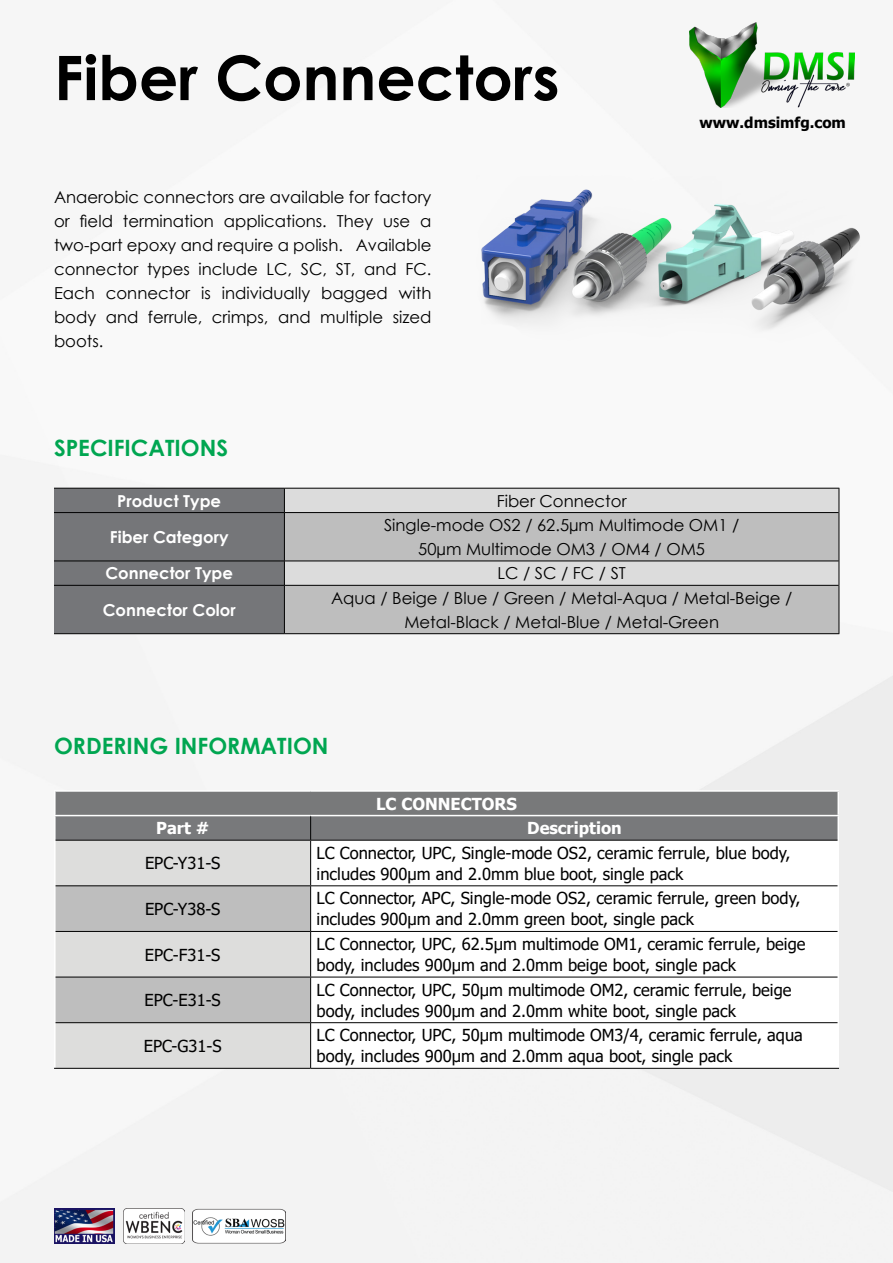
<style>
.page{position:relative;width:893px;height:1263px;background:#fff}
.page>*{position:absolute;margin:0;border:0;box-sizing:border-box;transform-origin:0 0}
.t1{font:700 61.5px "Century Gothic";color:#000}
.t2{font:700 22.5px "Century Gothic";color:#00a651}
.t3{font:16.5px/21px "Tahoma";color:#000}
.t4{font:16.5px/24px "Century Gothic";color:#000;text-align:justify}
.t5{font:700 16.5px "Century Gothic";color:#fff}
.t6{font:700 16.5px "Tahoma";color:#fff}
.t7{font:700 15px "Tahoma";color:#000}
</style>
<div class="page">
<div style="left:0;top:30px;width:893px;height:1233px;background:#f6f6f6"></div>
<img style="left:54px;top:1209px;width:61px;height:34px">
<img style="left:124px;top:1209px;width:61px;height:34px">
<img style="left:193px;top:1208px;width:93px;height:36px">
<img style="left:690px;top:22px;width:164px;height:86px">
<div style="left:285px;top:489px;width:554px;height:96px;background:#dcdcdc"></div>
<div style="left:284px;top:513px;width:555px;height:48px;background:#bebebe"></div>
<div style="left:284px;top:585px;width:555px;height:49px;background:#bebebe"></div>
<hr style="left:284px;top:512px;width:555px;height:1px;background:#000">
<hr style="left:284px;top:561px;width:555px;height:1px;background:#000">
<div style="left:54px;top:488px;width:231px;height:145px;background:#757679"></div>
<hr style="left:54px;top:585px;width:230px;height:1px;background:#000">
<hr style="left:284px;top:585px;width:555px;height:1px;background:#000">
<hr style="left:284px;top:585px;width:1px;height:48px;background:#000">
<hr style="left:54px;top:633px;width:230px;height:1px;background:#000">
<hr style="left:284px;top:633px;width:555px;height:1px;background:#000">
<hr style="left:285px;top:488px;width:554px;height:1px;background:#000">
<svg style="left:839px;top:488px;width:1px;height:25px"></svg>
<hr style="left:839px;top:513px;width:1px;height:48px;background:#000">
<svg style="left:839px;top:561px;width:1px;height:24px"></svg>
<hr style="left:839px;top:585px;width:1px;height:48px;background:#000">
<img style="left:476px;top:170px;width:391px;height:182px">
<div style="left:55px;top:791px;width:783px;height:24px;background:#78797a"></div>
<div style="left:56px;top:841px;width:254px;height:227px;background:#dddddc"></div>
<svg style="left:311px;top:841px;width:526px;height:227px"></svg>
<svg style="left:56px;top:886px;width:254px;height:136px;background:#c7c7c6"></svg>
<hr style="left:54px;top:790px;width:257px;height:2px;background:#fff">
<hr style="left:54px;top:792px;width:2px;height:23px;background:#fff">
<hr style="left:311px;top:790px;width:528px;height:2px;background:#fff">
<hr style="left:837px;top:792px;width:2px;height:23px;background:#fff">
<hr style="left:54px;top:815px;width:257px;height:1px;background:#fff">
<hr style="left:54px;top:816px;width:2px;height:24px;background:#fff">
<hr style="left:311px;top:815px;width:528px;height:1px;background:#fff">
<hr style="left:837px;top:816px;width:2px;height:24px;background:#fff">
<hr style="left:54px;top:840px;width:2px;height:46px;background:#fff">
<hr style="left:837px;top:840px;width:2px;height:46px;background:#fff">
<hr style="left:54px;top:886px;width:2px;height:45px;background:#fff">
<hr style="left:837px;top:886px;width:2px;height:45px;background:#fff">
<hr style="left:54px;top:931px;width:2px;height:46px;background:#fff">
<hr style="left:837px;top:931px;width:2px;height:46px;background:#fff">
<hr style="left:54px;top:977px;width:2px;height:46px;background:#fff">
<hr style="left:837px;top:977px;width:2px;height:46px;background:#fff">
<hr style="left:54px;top:1023px;width:2px;height:45px;background:#fff">
<hr style="left:837px;top:1023px;width:2px;height:45px;background:#fff">
<svg style="left:55px;top:815px;width:783px;height:25px;background:#7d7e80"></svg>
<hr style="left:56px;top:840px;width:255px;height:1px;background:#000">
<hr style="left:311px;top:840px;width:526px;height:1px;background:#000">
<hr style="left:310px;top:840px;width:1px;height:45px;background:#000">
<hr style="left:56px;top:885px;width:255px;height:1px;background:#000">
<hr style="left:311px;top:885px;width:526px;height:1px;background:#000">
<hr style="left:310px;top:886px;width:1px;height:45px;background:#000">
<hr style="left:56px;top:931px;width:255px;height:1px;background:#000">
<hr style="left:311px;top:931px;width:526px;height:1px;background:#000">
<hr style="left:310px;top:932px;width:1px;height:45px;background:#000">
<hr style="left:56px;top:977px;width:255px;height:1px;background:#000">
<hr style="left:311px;top:977px;width:526px;height:1px;background:#000">
<hr style="left:310px;top:977px;width:1px;height:45px;background:#000">
<hr style="left:56px;top:1022px;width:255px;height:1px;background:#000">
<hr style="left:311px;top:1022px;width:526px;height:1px;background:#000">
<hr style="left:310px;top:1023px;width:1px;height:45px;background:#000">
<hr style="left:54px;top:1068px;width:257px;height:1px;background:#000">
<hr style="left:311px;top:1068px;width:528px;height:1px;background:#000">
<p class="t1" style="left:54px;top:31px;width:507px">Fiber Connectors</p>
<p class="t4" style="left:54px;top:185px;width:379px">Anaerobic connectors are available for factory or field termination applications. They use a two-part epoxy and require a polish. Available connector types include LC, SC, ST, and FC.<br>Each connector is individually bagged with body and ferrule, crimps, and multiple sized boots.</p>
<p class="t2" style="left:54px;top:431px;width:176px">SPECIFICATIONS</p>
<p class="t7" style="left:699px;top:112px;width:148px">www.dmsimfg.com</p>
<p class="t5" style="left:117px;top:488px;width:105px">Product Type</p>
<p class="t4" style="left:497px;top:488px;width:131px">Fiber Connector</p>
<p class="t5" style="left:110px;top:524px;width:120px">Fiber Category</p>
<p class="t4" style="left:384px;top:513px;width:357px">Single-mode OS2 / 62.5µm Multimode OM1 /</p>
<p class="t4" style="left:418px;top:537px;width:288px">50µm Multimode OM3 / OM4 / OM5</p>
<p class="t5" style="left:105px;top:561px;width:129px">Connector Type</p>
<p class="t4" style="left:497px;top:561px;width:130px">LC / SC / FC / ST</p>
<p class="t5" style="left:103px;top:597px;width:134px">Connector Color</p>
<p class="t4" style="left:331px;top:585px;width:463px">Aqua / Beige / Blue / Green / Metal-Aqua / Metal-Beige /</p>
<p class="t4" style="left:404px;top:609px;width:316px">Metal-Black / Metal-Blue / Metal-Green</p>
<p class="t2" style="left:54px;top:728px;width:276px">ORDERING INFORMATION</p>
<p class="t6" style="left:376px;top:792px;width:142px">LC CONNECTORS</p>
<p class="t6" style="left:156px;top:817px;width:55px">Part #</p>
<p class="t6" style="left:527px;top:817px;width:96px">Description</p>
<p class="t3" style="left:145px;top:854px;width:77px">EPC-Y31-S</p>
<p class="t3" style="left:317px;top:843px;width:475px">LC Connector, UPC, Single-mode OS2, ceramic ferrule, blue body, includes 900µm and 2.0mm blue boot, single pack</p>
<p class="t3" style="left:145px;top:899px;width:77px">EPC-Y38-S</p>
<p class="t3" style="left:317px;top:889px;width:485px">LC Connector, APC, Single-mode OS2, ceramic ferrule, green body, includes 900µm and 2.0mm green boot, single pack</p>
<p class="t3" style="left:145px;top:945px;width:77px">EPC-F31-S</p>
<p class="t3" style="left:317px;top:934px;width:490px">LC Connector, UPC, 62.5µm multimode OM1, ceramic ferrule, beige body, includes 900µm and 2.0mm beige boot, single pack</p>
<p class="t3" style="left:145px;top:990px;width:78px">EPC-E31-S</p>
<p class="t3" style="left:317px;top:980px;width:476px">LC Connector, UPC, 50µm multimode OM2, ceramic ferrule, beige body, includes 900µm and 2.0mm white boot, single pack</p>
<p class="t3" style="left:144px;top:1036px;width:79px">EPC-G31-S</p>
<p class="t3" style="left:317px;top:1026px;width:488px">LC Connector, UPC, 50µm multimode OM3/4, ceramic ferrule, aqua body, includes 900µm and 2.0mm aqua boot, single pack</p>
</div>
